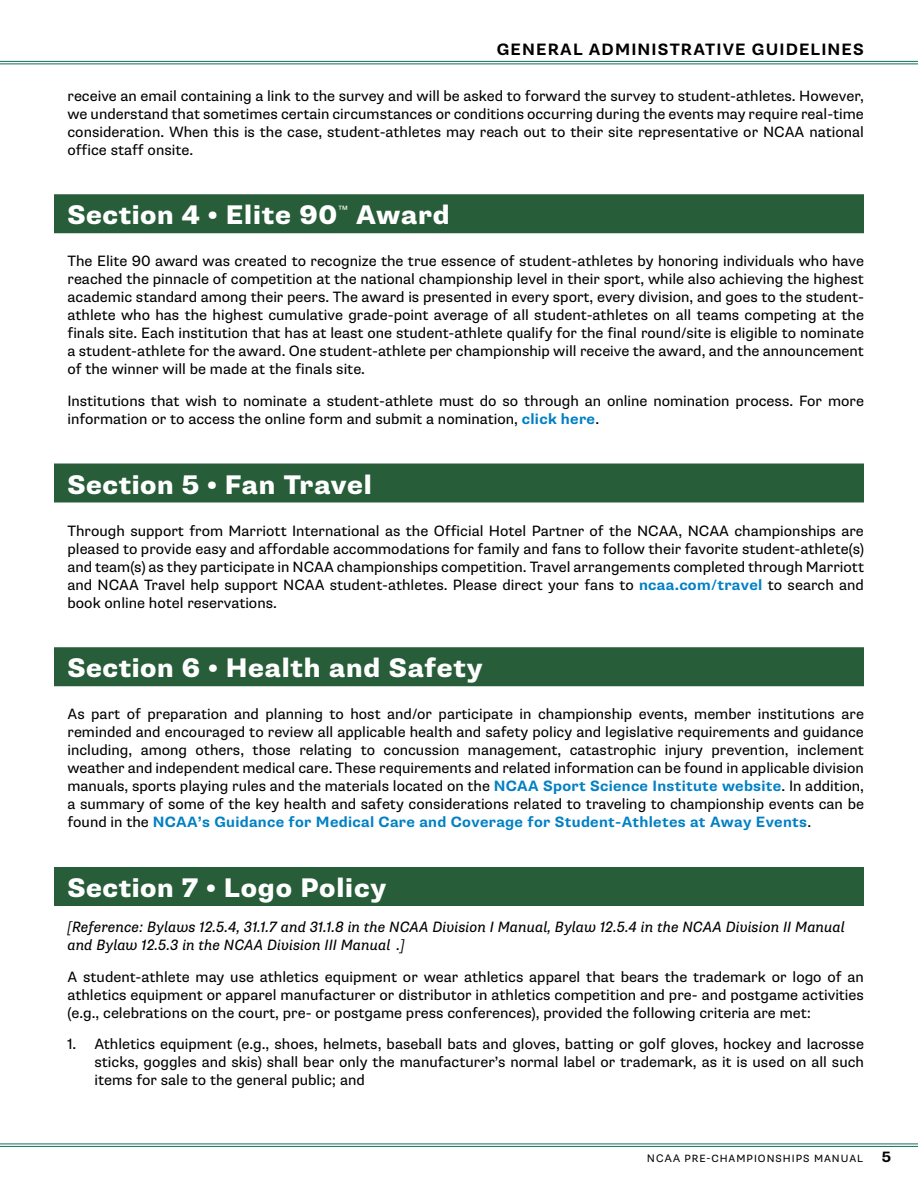
<style>
.page{position:relative;width:918px;height:1188px;background:#fff}
.page>*{position:absolute;margin:0;border:0;box-sizing:border-box;transform-origin:0 0}
.t1{font:800 27px "Supria Sans";letter-spacing:.02em;color:#fff}
.t2{font:700 16.5px "Supria Sans";letter-spacing:.07em;color:#000}
.t3{font:15px/18px "Supria Sans";color:#000;text-align:justify}
.t4{font:italic 15px/18px "Supria Sans";color:#000}
.t5{font:10.5px "Supria Sans";letter-spacing:.095em;color:#000}
.s1{font-weight:700;color:#0080c5}
.s2{font-family:"Arial"}
.s3{font-weight:700;font-size:15px}
</style>
<div class="page">
<hr style="left:0;top:61px;width:918px;height:1px;background:#117059">
<hr style="left:0;top:64px;width:918px;height:1px;background:#117059">
<hr style="left:0;top:1144px;width:918px;height:1px;background:#117059">
<hr style="left:0;top:1146px;width:918px;height:1px;background:#117059">
<div style="left:54px;top:194px;width:810px;height:39px;background:#275d38"></div>
<div style="left:54px;top:464px;width:810px;height:38px;background:#275d38"></div>
<div style="left:54px;top:647px;width:810px;height:39px;background:#275d38"></div>
<div style="left:54px;top:867px;width:810px;height:39px;background:#275d38"></div>
<p class="t2" style="left:497px;top:39px;width:368px">GENERAL ADMINISTRATIVE GUIDELINES</p>
<p class="t3" style="left:68px;top:87px;width:798px">receive an email containing a link to the survey and will be asked to forward the survey to student-athletes. However, we understand that sometimes certain circumstances or conditions occurring during the events may require real-time consideration. When this is the case, student-athletes may reach out to their site representative or NCAA national office staff onsite.</p>
<h1 class="t1" style="left:68px;top:198px;width:384px">Section 4 • Elite 90<sup>™</sup> Award</h1>
<p class="t3" style="left:68px;top:252px;width:798px">The Elite 90 award was created to recognize the true essence of student-athletes by honoring individuals who have reached the pinnacle of competition at the national championship level in their sport, while also achieving the highest academic standard among their peers. The award is presented in every sport, every division, and goes to the student&shy;athlete who has the highest cumulative grade-point average of all student-athletes on all teams competing at the finals site. Each institution that has at least one student-athlete qualify for the final round/site is eligible to nominate a student-athlete for the award. One student-athlete per championship will receive the award, and the announcement of the winner will be made at the finals site.</p>
<p class="t3" style="left:68px;top:392px;width:798px">Institutions that wish to nominate a student-athlete must do so through an online nomination process. For more information or to access the online form and submit a nomination, <span class="s1">click here</span>.</p>
<h1 class="t1" style="left:68px;top:468px;width:306px">Section 5 • Fan Travel</h1>
<p class="t3" style="left:68px;top:522px;width:798px">Through support from Marriott International as the Official Hotel Partner of the NCAA, NCAA championships are pleased to provide easy and affordable accommodations for family and fans to follow their favorite student-athlete(s) and team(s) as they participate in NCAA championships competition. Travel arrangements completed through Marriott and NCAA Travel help support NCAA student-athletes. Please direct your fans to <span class="s1">ncaa.com/travel</span> to search and book online hotel reservations.</p>
<h1 class="t1" style="left:68px;top:651px;width:417px">Section 6 • Health and Safety</h1>
<p class="t3" style="left:68px;top:705px;width:798px">As part of preparation and planning to host and/or participate in championship events, member institutions are reminded and encouraged to review all applicable health and safety policy and legislative requirements and guidance including, among others, those relating to concussion management, catastrophic injury prevention, inclement weather and independent medical care. These requirements and related information can be found in applicable division manuals, sports playing rules and the materials located on the <span class="s1">NCAA Sport Science Institute website</span>. In addition, a summary of some of the key health and safety considerations related to traveling to championship events can be found in the <span class="s1">NCAA’s Guidance for Medical Care and Coverage for Student-Athletes at Away Events</span>.</p>
<h1 class="t1" style="left:68px;top:871px;width:320px">Section 7 • Logo Policy</h1>
<p class="t4" style="left:68px;top:918px;width:779px">[Reference: Bylaws 12.5.4, 31.1.7 and 31.1.8 in the NCAA Division I Manual, Bylaw 12.5.4 in the NCAA Division II Manual and Bylaw 12.5.3 in the NCAA Division III Manual .]</p>
<p class="t3" style="left:67px;top:968px;width:798px">A student-athlete may use athletics equipment or wear athletics apparel that bears the trademark or logo of an athletics equipment or apparel manufacturer or distributor in athletics competition and pre- and postgame activities (e.g., celebrations on the court, pre- or postgame press conferences), provided the following criteria are met:</p>
<p class="t3" style="left:94px;top:1035px;width:771px;text-indent:-27px">1. Athletics equipment (e.g., shoes, helmets, baseball bats and gloves, batting or golf gloves, hockey and lacrosse sticks, goggles and skis) shall bear only the manufacturer’s normal label or trademark, as it is used on all such items for sale to the general public; and</p>
<p class="t5" style="left:647px;top:1152px;width:245px"><span class="s2">NCAA</span> PRE-CHAMPIONSHIPS MANUAL <span class="s3">5</span></p>
</div>
